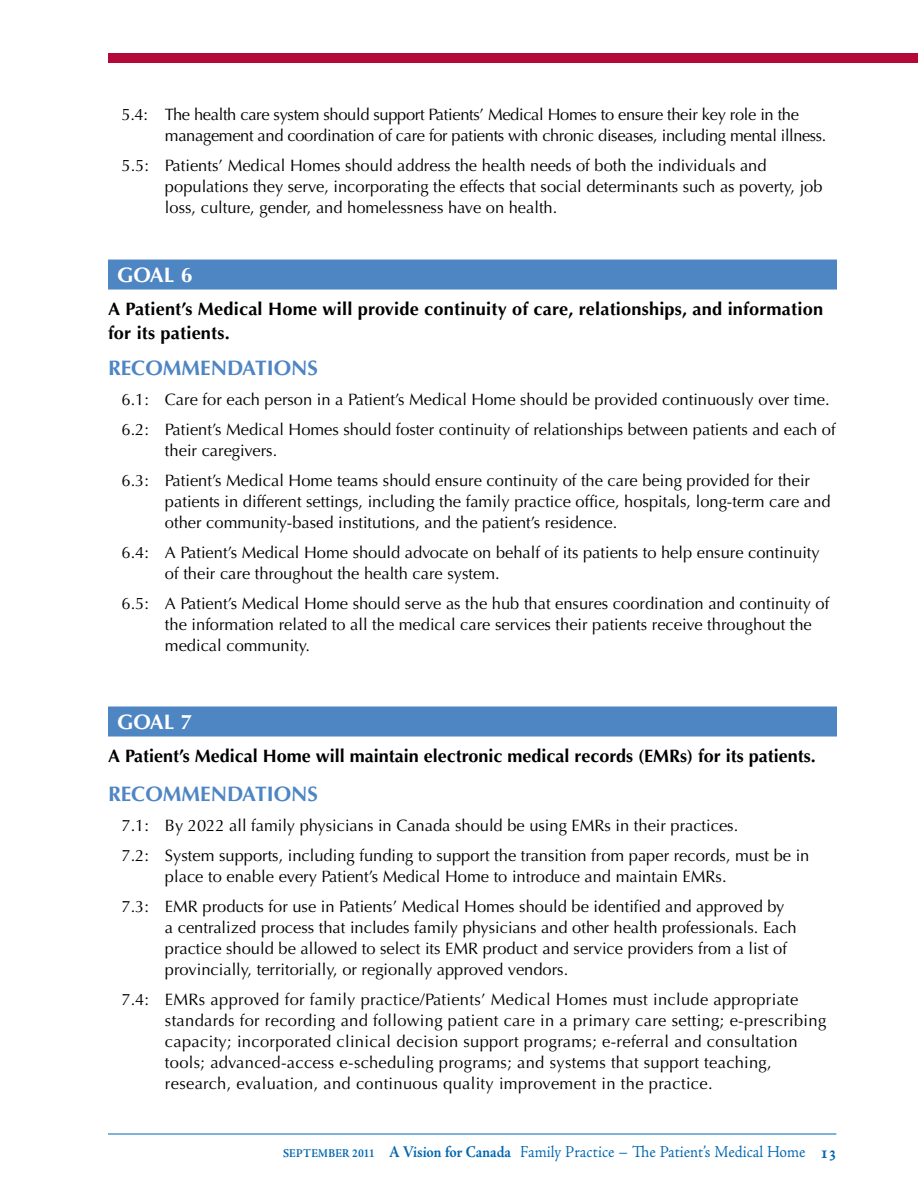
<style>
.page{position:relative;width:918px;height:1188px;background:#fff}
.page>*{position:absolute;margin:0;border:0;box-sizing:border-box;transform-origin:0 0}
.t1{font:700 21px "Optima";color:#4e85c3}
.t2{font:700 21px "Optima";color:#fff}
.t3{font:700 18px/24px "Optima";letter-spacing:.01em;color:#000}
.t4{font:16.5px/21px "Optima";color:#000}
.t5{font:16.5px/21px "Optima";letter-spacing:.02em;color:#000}
.t6{font:16.5px/21px "Optima";letter-spacing:-.02em;color:#000}
.t7{font:16.5px "Adobe Jenson Pro Lt Capt";color:#0067b1;scale:.9 1}
.s1{font-family:"Adobe Jenson Pro";font-weight:700;font-size:12px}
.s2{font-family:"Adobe Jenson Pro";font-weight:700}
.s3{font-family:"Adobe Jenson Pro";font-weight:700;font-size:18px}
</style>
<div class="page">
<div style="left:108px;top:54px;width:810px;height:9px;background:#b30838"></div>
<hr style="left:108px;top:1134px;width:728px;height:1px;background:#0067b1">
<div style="left:108px;top:260px;width:729px;height:30px;background:#4e85c3"></div>
<div style="left:108px;top:706px;width:729px;height:30px;background:#4e85c3"></div>
<p class="t6" style="left:165px;top:104px;width:663px;text-indent:-43px">5.4: The health care system should support Patients’ Medical Homes to ensure their key role in the management and coordination of care for patients with chronic diseases, including mental illness.</p>
<p class="t4" style="left:165px;top:155px;width:659px;text-indent:-43px">5.5: Patients’ Medical Homes should address the health needs of both the individuals and populations they serve, incorporating the effects that social determinants such as poverty, job loss, culture, gender, and homelessness have on health.</p>
<p class="t2" style="left:117px;top:263px;width:77px">Goal 6</p>
<p class="t3" style="left:108px;top:297px;width:717px">A Patient’s Medical H ome will provide continuity of care, relationships, and information for its patients.</p>
<p class="t1" style="left:108px;top:356px;width:209px">Recommendations</p>
<p class="t4" style="left:122px;top:385px;width:716px;line-height:30px">6.1: Care for each person in a Patient’s Medical Home should be provided continuously over time.<br>6.2: Patient’s Medical Homes should foster continuity of relationships between patients and each of</p>
<p class="t4" style="left:122px;top:436px;width:690px;line-height:30px;text-indent:43px">their caregivers.<br>6.3: Patient’s Medical Home teams should ensure continuity of the care being provided for their</p>
<p class="t4" style="left:165px;top:491px;width:667px">patients in different settings, including the family practice office, hospitals, long-term care and other community-based institutions, and the patient’s residence.</p>
<p class="t4" style="left:165px;top:542px;width:656px;text-indent:-43px">6.4: A Patient’s Medical Home should advocate on behalf of its patients to help ensure continuity of their care throughout the health care system.</p>
<p class="t4" style="left:165px;top:593px;width:666px;text-indent:-43px">6.5: A Patient’s Medical Home should serve as the hub that ensures coordination and continuity of the information related to all the medical care services their patients receive throughout the medical community.</p>
<p class="t2" style="left:117px;top:710px;width:77px">Goal 7</p>
<p class="t3" style="left:108px;top:744px;width:549px">A Patient’s Medical H ome will maintain electronic medical records (EMR</p>
<p class="t3" style="left:680px;top:744px;width:137px">s) for its patients.</p>
<p class="t1" style="left:108px;top:782px;width:209px">Recommendations</p>
<p class="t4" style="left:122px;top:811px;width:690px;line-height:30px">7.1: By 2022 all family physicians in Canada should be using EMRs in their practices.<br>7.2: System supports, including funding to support the transition from paper records, must be in</p>
<p class="t4" style="left:122px;top:862px;width:665px;line-height:30px;text-indent:43px">place to enable every Patient’s Medical Home to introduce and maintain EMRs.<br>7.3: EMR products for use in Patients’ Medical Homes should be identified and approved by</p>
<p class="t4" style="left:165px;top:917px;width:633px">a centralized process that includes family physicians and other health professionals. Each practice should be allowed to select its EMR product and service providers from a list of provincially, territorially, or regionally approved vendors.</p>
<p class="t5" style="left:165px;top:989px;width:663px;text-indent:-43px">7.4: EMRs approved for family practice/Patients’ Medical Homes must include appropriate standards for recording and following patient care in a primary care setting; e-prescribing capacity; incorporated clinical decision support programs; e-referral and consultation tools; advanced-access e-scheduling programs; and systems that support teaching, research, evaluation, and continuous quality improvement in the practice.</p>
<p class="t7" style="left:283px;top:1142px;width:616px"><span class="s1">SEPTEMBER 2011</span> <span class="s2">A Vision for Canada</span> Family Practice – The Patient’s Medical Home <span class="s3">13</span></p>
</div>
